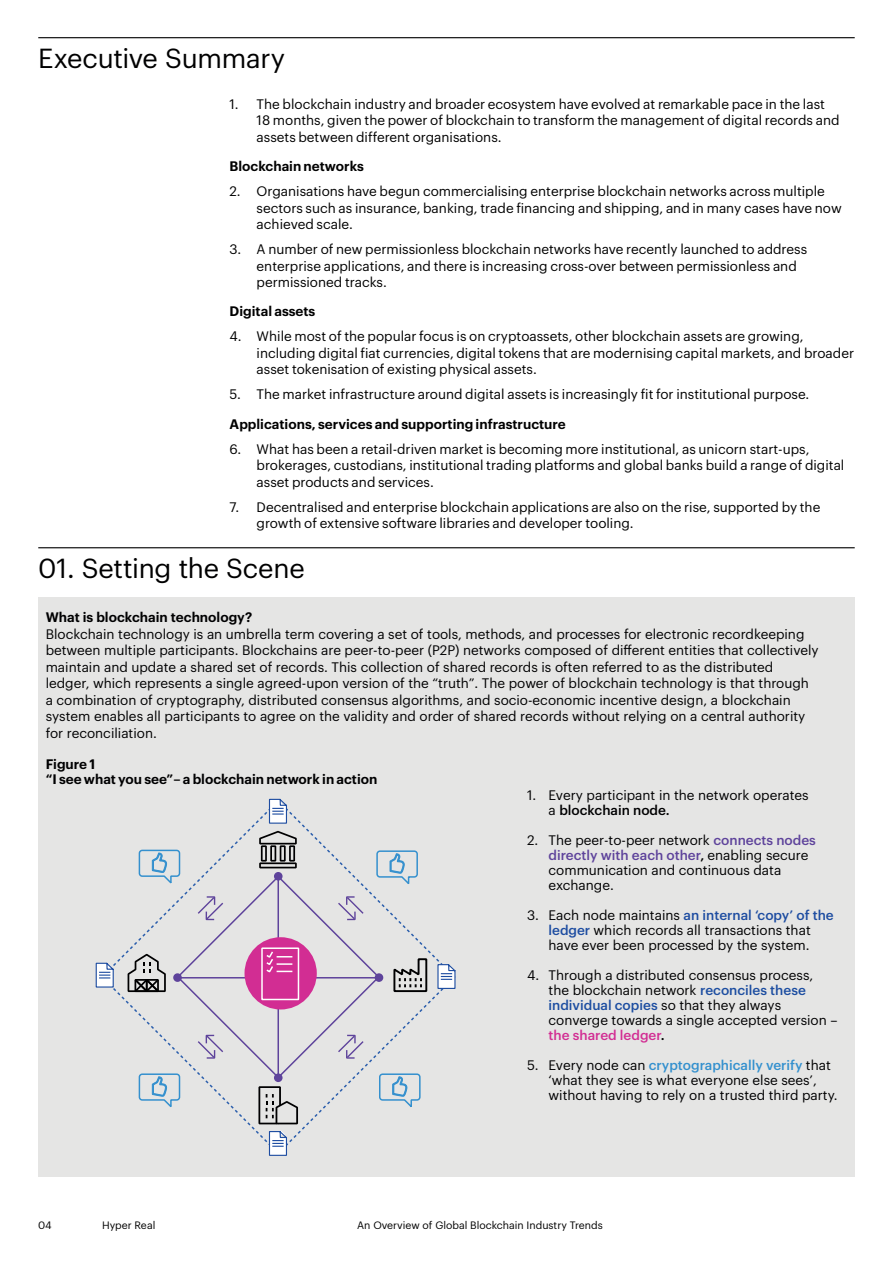
<style>
.page{position:relative;width:893px;height:1263px;background:#fff}
.page>*{position:absolute;margin:0;border:0;box-sizing:border-box;transform-origin:0 0}
.JG_page_header_18{font:27px "Graphik";letter-spacing:-.01em;color:#000001}
.t1{font:13.5px/16.5px "Graphik";color:#000001}
._9pt_3_5mm{font:600 13.5px/14.9px "Graphik";color:#000001}
.t2{font:10.5px "Graphik";color:#000001}
.s1{font-weight:600}
.s2{font-weight:500}
.s3{font-weight:500;color:#5e439b}
.s4{font-weight:500;color:#1e4da1}
.s5{font-weight:500;color:#1d4ea1}
.s6{font-weight:500;color:#d22d93}
.s7{font-weight:500;color:#3490ce}
</style>
<div class="page">
<div style="left:38px;top:597px;width:817px;height:157px;background:#e5e5e4"></div>
<div style="left:38px;top:754px;width:817px;height:423px;background:#e5e5e4"></div>
<svg style="left:95px;top:798px;width:361px;height:358px"></svg>
<hr style="left:38px;top:547px;width:817px;height:1px;background:#000001">
<hr style="left:38px;top:37px;width:817px;height:1px;background:#000001">
<p class="JG_page_header_18" style="left:38px;top:38px;width:248px">Executive Summary</p>
<p class="t1" style="left:257px;top:95px;width:584px;text-indent:-27px">1. The blockchain industry and broader ecosystem have evolved at remarkable pace in the last<br>18 months, given the power of blockchain to transform the management of digital records and assets between different organisations.</p>
<p class="_9pt_3_5mm" style="left:230px;top:158px;width:136px">Blockchain networks</p>
<p class="t1" style="left:257px;top:182px;width:587px;text-indent:-27px">2. Organisations have begun commercialising enterprise blockchain networks across multiple sectors such as insurance, banking, trade financing and shipping, and in many cases have now achieved scale.</p>
<p class="t1" style="left:257px;top:240px;width:552px;text-indent:-27px">3. A number of new permissionless blockchain networks have recently launched to address enterprise applications, and there is increasing cross-over between permissionless and permissioned tracks.</p>
<p class="_9pt_3_5mm" style="left:230px;top:303px;width:87px">Digital assets</p>
<p class="t1" style="left:257px;top:327px;width:599px;text-indent:-27px">4. While most of the popular focus is on cryptoassets, other blockchain assets are growing, including digital fiat currencies, digital tokens that are modernising capital markets, and broader asset tokenisation of existing physical assets.</p>
<p class="t1" style="left:230px;top:385px;width:581px">5. The market infrastructure around digital assets is increasingly fit for institutional purpose.</p>
<p class="_9pt_3_5mm" style="left:230px;top:415px;width:338px">Applications, services and supporting infrastructure</p>
<p class="t1" style="left:257px;top:439px;width:589px;text-indent:-27px">6. What has been a retail-driven market is becoming more institutional, as unicorn start-ups, brokerages, custodians, institutional trading platforms and global banks build a range of digital asset products and services.</p>
<p class="t1" style="left:257px;top:497px;width:565px;text-indent:-27px">7. Decentralised and enterprise blockchain applications are also on the rise, supported by the growth of extensive software libraries and developer tooling.</p>
<p class="JG_page_header_18" style="left:38px;top:548px;width:268px">01. Setting the Scene</p>
<p class="t1" style="left:46px;top:608px;width:774px"><span class="s1">What is blockchain technology?<br></span>Blockchain technology is an umbrella term covering a set of tools, methods, and processes for electronic recordkeeping between multiple participants. Blockchains are peer-to-peer (P2P) networks composed of different entities that collectively maintain and update a shared set of records. This collection of shared records is often referred to as the distributed ledger, which represents a single agreed-upon version of the “truth”. The power of blockchain technology is that through a combination of cryptography, distributed consensus algorithms, and socio-economic incentive design, a blockchain system enables all participants to agree on the validity and order of shared records without relying on a central authority for reconciliation.</p>
<p class="_9pt_3_5mm" style="left:46px;top:756px;width:333px">Figure 1<br>“I see what you see”– a blockchain network in action</p>
<p class="t1" style="left:549px;top:786px;width:262px;line-height:15px;text-indent:-21px">1. Every participant in the network operates a <span class="s2">blockchain node.</span></p>
<p class="t1" style="left:549px;top:831px;width:269px;line-height:15px;text-indent:-21px">2. The peer-to-peer network <span class="s3">connects nodes directly with each other</span><span class="s2">,</span> enabling secure communication and continuous data exchange.</p>
<p class="t1" style="left:527px;top:906px;width:308px;line-height:15px;text-align:center">3. Each node maintains <span class="s4">an internal ‘copy’ of the ledger</span> which records all transactions that<br>have ever been processed by the system.</p>
<p class="t1" style="left:549px;top:966px;width:290px;line-height:15px;text-indent:-21px">4. Through a distributed consensus process,<br>the blockchain network <span class="s5">reconciles these individual copies</span> so that they always converge towards a single accepted version – <span class="s6">the shared ledger</span><span class="s2">.</span></p>
<p class="t1" style="left:549px;top:1056px;width:291px;line-height:15px;text-indent:-21px">5. Every node can <span class="s7">cryptographically verify</span> that ‘what they see is what everyone else sees’, without having to rely on a trusted third party.</p>
<p class="t2" style="left:38px;top:1217px;width:15px">04</p>
<p class="t2" style="left:102px;top:1217px;width:55px">Hyper Real</p>
<p class="t2" style="left:357px;top:1217px;width:247px">An Overview of Global Blockchain Industry Trends</p>
</div>
